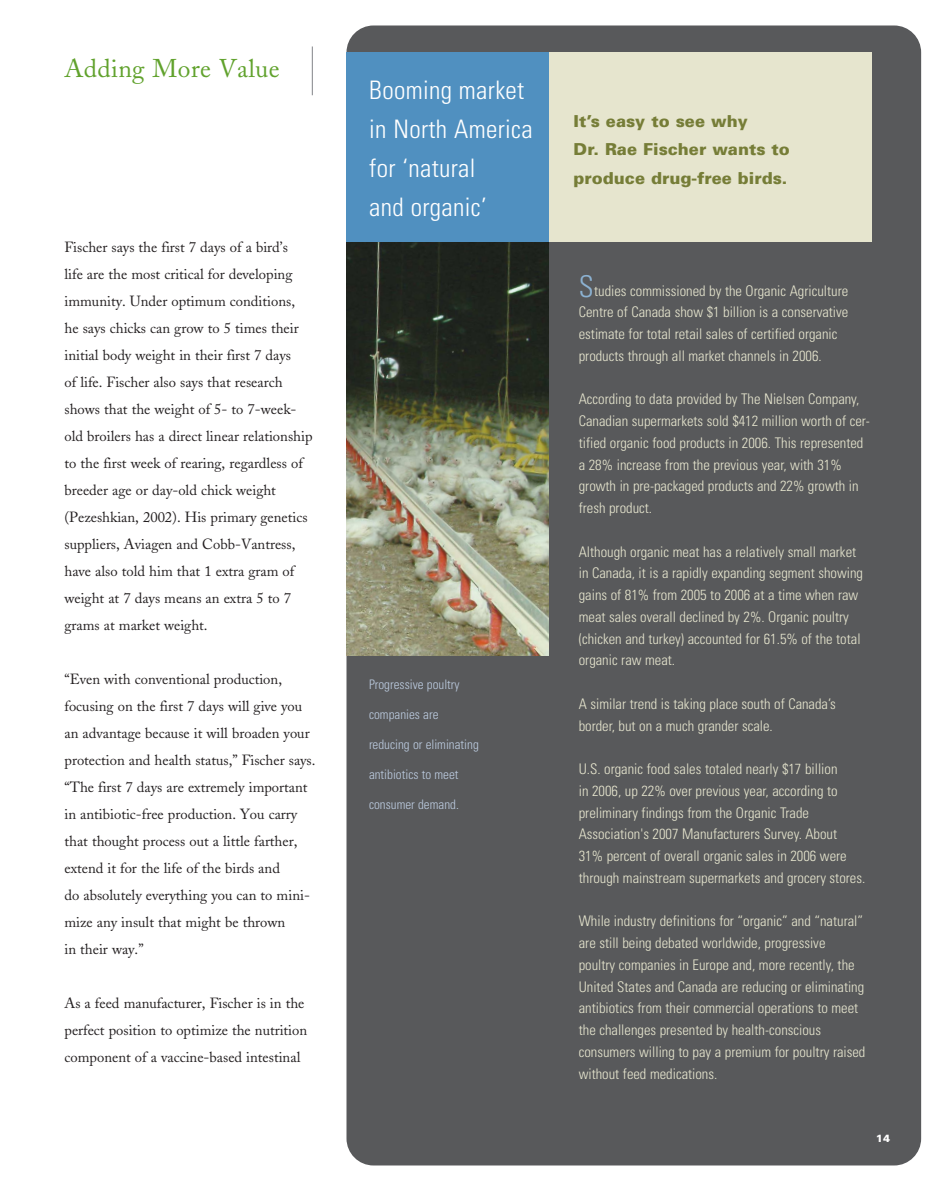
<style>
.page{position:relative;width:945px;height:1188px;background:#fff}
.page>*{position:absolute;margin:0;border:0;box-sizing:border-box;transform-origin:0 0}
.t1{font:300 condensed 25.5px/39px "Univers";letter-spacing:.015em;color:#fff}
.t2{font:25.5px "Adobe Caslon";letter-spacing:.015em;color:#61a22d}
.t3{font:900 16.5px/28.5px "Univers";color:#767d37}
.t4{font:300 condensed 14.7px/21.8px "Univers";color:#e6e5ce}
.t5{font:14.7px/27px "Adobe Caslon";color:#231f20}
.t6{font:300 condensed 13.2px "Univers";color:#bbcade}
.t7{font:900 10.5px "Univers";color:#fff}
.s1{font-size:30px;color:#8cb2d2}
</style>
<div class="page">
<div style="left:346px;top:26px;width:575px;height:1139px;background:#58595b;border-radius:27px"></div>
<img style="left:346px;top:242px;width:203px;height:414px">
<div style="left:346px;top:52px;width:203px;height:190px;background:#5090c0"></div>
<div style="left:549px;top:52px;width:323px;height:190px;background:#e6e5ce"></div>
<hr style="left:312px;top:46px;width:1px;height:49px;background:#828388">
<h1 class="t2" style="left:64px;top:58px;width:217px">Adding More Value</h1>
<p class="t5" style="left:64px;top:235px;width:250px">Fischer says the first 7 days of a bird’s<br>life are the most critical for developing immunity. Under optimum conditions, he says chicks can grow to 5 times their initial body weight in their first 7 days<br>of life. Fischer also says that research shows that the weight of 5- to 7-week&shy;old broilers has a direct linear relationship to the first week of rearing, regardless of breeder age or day-old chick weight (Pezeshkian, 2002). His primary genetics suppliers, Aviagen and Cobb-Vantress, have also told him that 1 extra gram of weight at 7 days means an extra 5 to 7 grams at market weight.</p>
<p class="t5" style="left:64px;top:667px;width:253px">“Even with conventional production, focusing on the first 7 days will give you an advantage because it will broaden your protection and health status,” Fischer says. “The first 7 days are extremely important in antibiotic-free production. You carry that thought process out a little farther, extend it for the life of the birds and<br>do absolutely everything you can to mini&shy;mize any insult that might be thrown<br>in their way.”</p>
<p class="t5" style="left:64px;top:991px;width:244px">As a feed manufacturer, Fischer is in the perfect position to optimize the nutrition component of a vaccine-based intestinal</p>
<h1 class="t1" style="left:369px;top:73px;width:165px">Booming market in North America for ‘natural<br>and organic’</h1>
<p class="t6" style="left:369px;top:679px;width:92px">Progressive poultry</p>
<p class="t6" style="left:369px;top:709px;width:71px">companies are</p>
<p class="t6" style="left:369px;top:739px;width:111px">reducing or eliminating</p>
<p class="t6" style="left:369px;top:769px;width:91px">antibiotics to meet</p>
<p class="t6" style="left:369px;top:799px;width:91px">consumer demand.</p>
<p class="t3" style="left:574px;top:108px;width:218px">It’s easy to see why<br>Dr. Rae Fischer wants to produce drug-free birds.</p>
<p class="t4" style="left:579px;top:281px;width:271px"><span class="s1">S</span>tudies commissioned by the Organic Agriculture Centre of Canada show $1 billion is a conservative estimate for total retail sales of certified organic products through all market channels in 2006.</p>
<p class="t4" style="left:579px;top:390px;width:293px">According to data provided by The Nielsen Company, Canadian supermarkets sold $412 million worth of cer&shy;tified organic food products in 2006. This represented a 28% increase from the previous year, with 31% growth in pre-packaged products and 22% growth in fresh product.</p>
<p class="t4" style="left:579px;top:542px;width:286px">Although organic meat has a relatively small market in Canada, it is a rapidly expanding segment showing gains of 81% from 2005 to 2006 at a time when raw meat sales overall declined by 2%. Organic poultry (chicken and turkey) accounted for 61.5% of the total organic raw meat.</p>
<p class="t4" style="left:579px;top:694px;width:258px">A similar trend is taking place south of Canada’s border, but on a much grander scale.</p>
<p class="t4" style="left:579px;top:760px;width:288px">U.S. organic food sales totaled nearly $17 billion<br>in 2006, up 22% over previous year, according to preliminary findings from the Organic Trade Association's 2007 Manufacturers Survey. About<br>31% percent of overall organic sales in 2006 were through mainstream supermarkets and grocery stores.</p>
<p class="t4" style="left:579px;top:912px;width:288px">While industry definitions for “organic” and “natural” are still being debated worldwide, progressive poultry companies in Europe and, more recently, the United States and Canada are reducing or eliminating antibiotics from their commercial operations to meet the challenges presented by health-conscious consumers willing to pay a premium for poultry raised without feed medications.</p>
<p class="t7" style="left:876px;top:1134px;width:16px">14</p>
</div>
